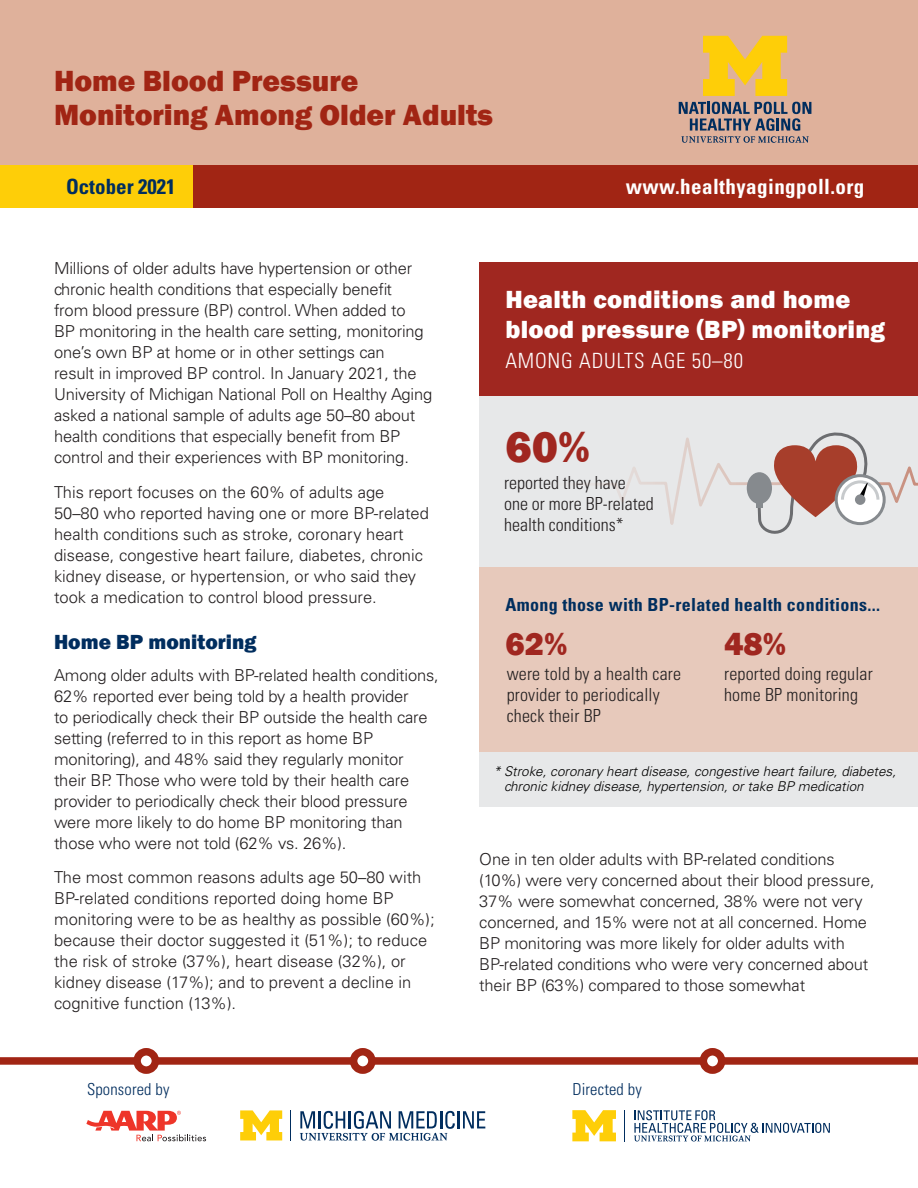
<style>
.page{position:relative;width:918px;height:1188px;background:#fff}
.page>*{position:absolute;margin:0;border:0;box-sizing:border-box;transform-origin:0 0}
.t1{font:800 45px "Franklin Gothic";color:#a02720}
.t2{font:800 33px "Franklin Gothic";color:#a02720}
.heading{font:800 30px/34.5px "Franklin Gothic";color:#a12514}
.t3{font:800 25.5px/30px "Franklin Gothic";letter-spacing:.01em;color:#fff}
.t4{font:700 condensed 21px "Univers LT Std";letter-spacing:.02em;color:#fff}
.t5{font:300 condensed 21px "Univers LT Std";letter-spacing:.04em;color:#fff}
.subhead{font:800 21px "Franklin Gothic";color:#002d5e}
.t6{font:700 condensed 21px "Univers LT Std";color:#002d5e}
.t7{font:300 condensed 18px/21px "Univers LT Std";letter-spacing:.01em;color:#231f20}
.t8{font:700 condensed 18px "Univers LT Std";letter-spacing:.02em;color:#002e5e}
.body{font:300 16.5px/21px "Univers LT Std";letter-spacing:-.01em;color:#231f20}
.t9{font:300 condensed 16.5px "Univers LT Std";letter-spacing:.01em;color:#002d5e}
.t10{font:italic 300 13.5px/15px "Univers LT Std";color:#000}
</style>
<div class="page">
<div style="left:479px;top:262px;width:439px;height:134px;background:#a02720"></div>
<div style="left:479px;top:396px;width:439px;height:410px;background:#e7e8e9"></div>
<div style="left:479px;top:567px;width:439px;height:185px;background:#e7c9bb"></div>
<svg style="left:600px;top:437px;width:318px;height:88px"></svg>
<svg style="left:836px;top:476px;width:48px;height:48px"></svg>
<div style="left:835px;top:474px;width:51px;height:51px;border:3px solid #868a8e;border-radius:50%"></div>
<svg style="left:756px;top:432px;width:123px;height:102px"></svg>
<div style="left:855px;top:494px;width:10px;height:11px;background:#868a8e;border-radius:50%"></div>
<div style="left:747px;top:472px;width:25px;height:32px;background:#868a8e;border-radius:50%"></div>
<div style="left:756px;top:501px;width:7px;height:7px;background:#868a8e"></div>
<div style="left:0;top:0;width:918px;height:166px;background:#dfb19b"></div>
<div style="left:192px;top:166px;width:726px;height:42px;background:#a12514"></div>
<div style="left:0;top:166px;width:192px;height:42px;background:#fece08"></div>
<svg style="left:703px;top:36px;width:84px;height:60px"></svg>
<svg style="left:679px;top:102px;width:132px;height:41px"></svg>
<div style="left:0;top:1057px;width:918px;height:8px;background:#a12514"></div>
<div style="left:703px;top:1052px;width:19px;height:18px;background:#fff;border-radius:50%"></div>
<div style="left:700px;top:1048px;width:25px;height:26px;border:8px solid #a12514;border-radius:50%"></div>
<div style="left:354px;top:1052px;width:18px;height:18px;background:#fff;border-radius:50%"></div>
<div style="left:350px;top:1048px;width:26px;height:26px;border:8px solid #a12514;border-radius:50%"></div>
<div style="left:137px;top:1052px;width:18px;height:18px;background:#fff;border-radius:50%"></div>
<div style="left:133px;top:1048px;width:26px;height:26px;border:8px solid #a12514;border-radius:50%"></div>
<svg style="left:86px;top:1111px;width:120px;height:30px"></svg>
<hr style="left:291px;top:1110px;width:1px;height:30px;background:#002d5e">
<svg style="left:240px;top:1110px;width:42px;height:30px"></svg>
<svg style="left:300px;top:1111px;width:185px;height:30px"></svg>
<hr style="left:625px;top:1110px;width:1px;height:31px;background:#002d5e">
<svg style="left:572px;top:1110px;width:44px;height:31px"></svg>
<svg style="left:634px;top:1110px;width:196px;height:31px"></svg>
<p class="heading" style="left:54px;top:63px;width:441px">Home Blood Pressure<br>Monitoring Among Older Adults</p>
<p class="t6" style="left:66px;top:174px;width:111px">October 2021</p>
<p class="t4" style="left:626px;top:174px;width:240px">www.healthyagingpoll.org</p>
<p class="body" style="left:54px;top:258px;width:380px">Millions of older adults have hypertension or other chronic health conditions that especially benefit<br>from blood pressure (BP) control. When added to<br>BP monitoring in the health care setting, monitoring one’s own BP at home or in other settings can<br>result in improved BP control. In January 2021, the University of Michigan National Poll on Healthy Aging asked a national sample of adults age 50–80 about health conditions that especially benefit from BP control and their experiences with BP monitoring.</p>
<p class="body" style="left:54px;top:482px;width:376px">This report focuses on the 60% of adults age 50–80 who reported having one or more BP-related health conditions such as stroke, coronary heart disease, congestive heart failure, diabetes, chronic kidney disease, or hypertension, or who said they took a medication to control blood pressure.</p>
<p class="subhead" style="left:54px;top:628px;width:204px">Home BP monitoring</p>
<p class="body" style="left:54px;top:664px;width:386px">Among older adults with BP-related health conditions, 62% reported ever being told by a health provider<br>to periodically check their BP outside the health care setting (referred to in this report as home BP monitoring), and 48% said they regularly monitor their BP. Those who were told by their health care provider to periodically check their blood pressure were more likely to do home BP monitoring than those who were not told (62% vs. 26%).</p>
<p class="body" style="left:54px;top:867px;width:382px">The most common reasons adults age 50–80 with BP-related conditions reported doing home BP monitoring were to be as healthy as possible (60%); because their doctor suggested it (51%); to reduce the risk of stroke (37%), heart disease (32%), or kidney disease (17%); and to prevent a decline in cognitive function (13%).</p>
<p class="t3" style="left:505px;top:284px;width:381px">Health conditions and home blood pressure (BP) monitoring</p>
<p class="t5" style="left:505px;top:348px;width:239px">AMONG ADULTS AGE 50–80</p>
<p class="t1" style="left:505px;top:418px;width:86px">60%</p>
<p class="t7" style="left:504px;top:472px;width:151px">reported they have one or more BP-related health conditions*</p>
<p class="t8" style="left:505px;top:593px;width:376px">Among those with BP-related health conditions...</p>
<p class="t2" style="left:505px;top:622px;width:64px">62%</p>
<p class="t2" style="left:724px;top:622px;width:64px">48%</p>
<p class="t7" style="left:507px;top:664px;width:176px">were told by a health care provider to periodically check their BP</p>
<p class="t7" style="left:724px;top:664px;width:150px">reported doing regular home BP monitoring</p>
<p class="t10" style="left:504px;top:764px;width:394px;text-indent:-11px">* Stroke, coronary heart disease, congestive heart failure, diabetes, chronic kidney disease, hypertension, or take BP medication</p>
<p class="body" style="left:479px;top:849px;width:397px">One in ten older adults with BP-related conditions (10%) were very concerned about their blood pressure, 37% were somewhat concerned, 38% were not very concerned, and 15% were not at all concerned. Home BP monitoring was more likely for older adults with BP-related conditions who were very concerned about their BP (63%) compared to those somewhat</p>
<p class="t9" style="left:87px;top:1079px;width:84px">Sponsored by</p>
<p class="t9" style="left:572px;top:1079px;width:71px">Directed by</p>
</div>
